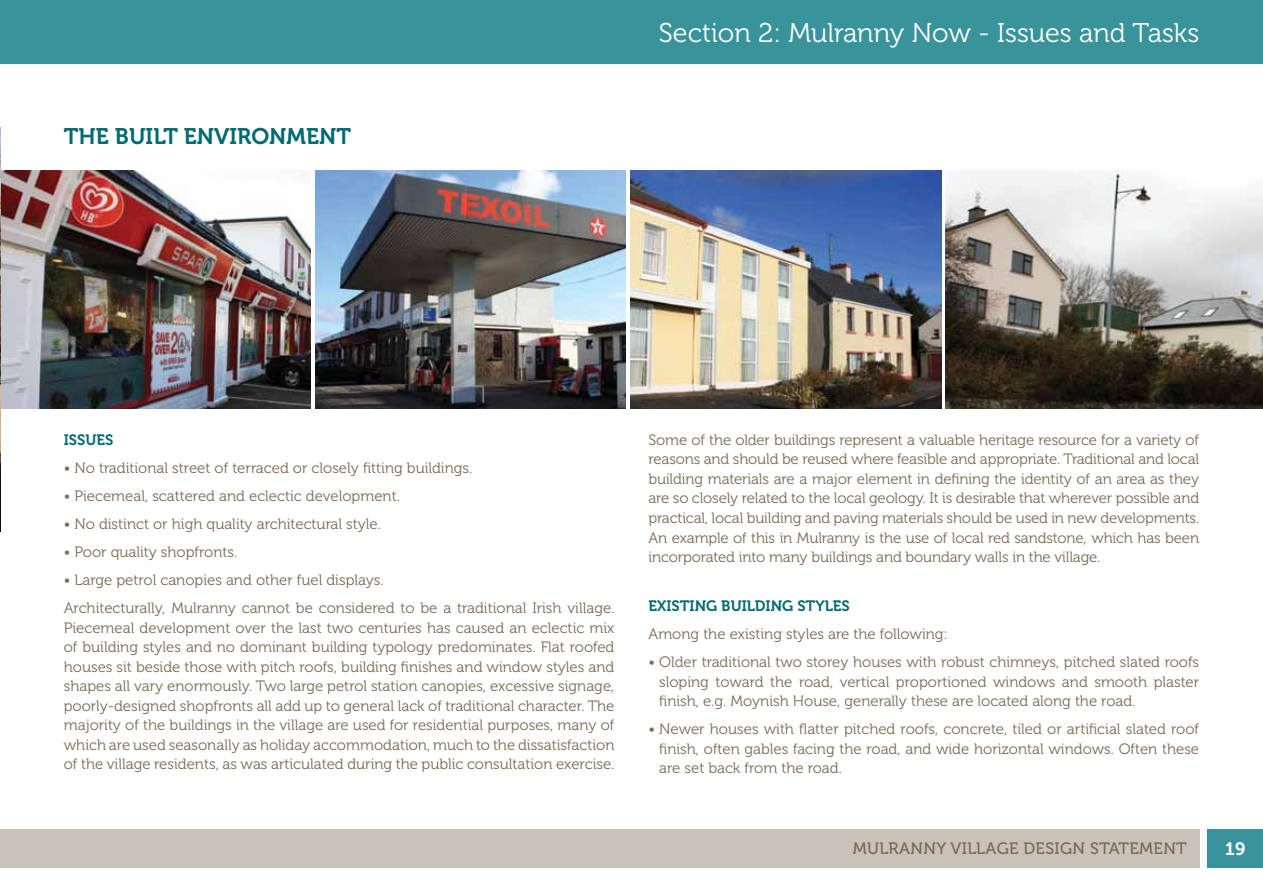
<style>
.page{position:relative;width:1263px;height:893px;background:#fff}
.page>*{position:absolute;margin:0;border:0;box-sizing:border-box;transform-origin:0 0}
.t1{font:27px "Museo 300";color:#fff}
.t2{font:22.5px "Museo 700";color:#006a71}
.t3{font:18px "Museo 700";color:#fff}
.t4{font:16.5px "Museo 500";letter-spacing:.075em;color:#7c6a55}
.t5{font:15px/19.5px "Museo 300";color:#7c6a55;text-align:justify}
.t6{font:15px "Museo 700";color:#006a71}
</style>
<div class="page">
<div style="left:0;top:829px;width:1199px;height:38px;background:#c9c2b8"></div>
<div style="left:1208px;top:829px;width:55px;height:38px;background:#38939b"></div>
<div style="left:0;top:0;width:1263px;height:64px;background:#38939b"></div>
<img style="left:315px;top:170px;width:311px;height:238px">
<img style="left:1px;top:170px;width:309px;height:238px">
<img style="left:630px;top:170px;width:311px;height:238px">
<img style="left:946px;top:170px;width:317px;height:238px">
<img style="left:0;top:128px;width:1px;height:403px">
<h2 class="t2" style="left:64px;top:124px;width:289px">THE BUILT ENVIRONMENT</h2>
<h1 class="t1" style="left:659px;top:18px;width:542px">Section 2: Mulranny Now - Issues and Tasks</h1>
<p class="t6" style="left:64px;top:431px;width:51px">ISSUES</p>
<p class="t5" style="left:64px;top:458px;width:410px">• No traditional street of terraced or closely fitting buildings.</p>
<p class="t5" style="left:64px;top:486px;width:338px">• Piecemeal, scattered and eclectic development.</p>
<p class="t5" style="left:64px;top:514px;width:319px">• No distinct or high quality architectural style.</p>
<p class="t5" style="left:64px;top:542px;width:175px">• Poor quality shopfronts.</p>
<p class="t5" style="left:64px;top:566px;width:552px;line-height:28px">• Large petrol canopies and other fuel displays.<br>Architecturally, Mulranny cannot be considered to be a traditional Irish village.</p>
<p class="t5" style="left:64px;top:618px;width:552px">Piecemeal development over the last two centuries has caused an eclectic mix of building styles and no dominant building typology predominates. Flat roofed houses sit beside those with pitch roofs, building finishes and window styles and shapes all vary enormously. Two large petrol station canopies, excessive signage, poorly-designed shopfronts all add up to general lack of traditional character. The majority of the buildings in the village are used for residential purposes, many of which are used seasonally as holiday accommodation, much to the dissatisfaction of the village residents, as was articulated during the public consultation exercise.</p>
<p class="t5" style="left:648px;top:430px;width:552px">Some of the older buildings represent a valuable heritage resource for a variety of reasons and should be reused where feasible and appropriate. Traditional and local building materials are a major element in defining the identity of an area as they are so closely related to the local geology. It is desirable that wherever possible and practical, local building and paving materials should be used in new developments.<br>An example of this in Mulranny is the use of local red sandstone, which has been incorporated into many buildings and boundary walls in the village.</p>
<p class="t6" style="left:648px;top:598px;width:203px">EXISTING BUILDING STYLES</p>
<p class="t5" style="left:648px;top:625px;width:301px">Among the existing styles are the following:</p>
<p class="t5" style="left:659px;top:653px;width:542px;text-indent:-11px">• Older traditional two storey houses with robust chimneys, pitched slated roofs sloping toward the road, vertical proportioned windows and smooth plaster finish, e.g. Moynish House, generally these are located along the road.</p>
<p class="t5" style="left:659px;top:720px;width:541px;text-indent:-11px">• Newer houses with flatter pitched roofs, concrete, tiled or artificial slated roof finish, often gables facing the road, and wide horizontal windows. Often these are set back from the road.</p>
<p class="t4" style="left:853px;top:840px;width:335px">MULRANNY VILLAGE DESIGN STATEMENT</p>
<p class="t3" style="left:1225px;top:839px;width:22px">19</p>
</div>
